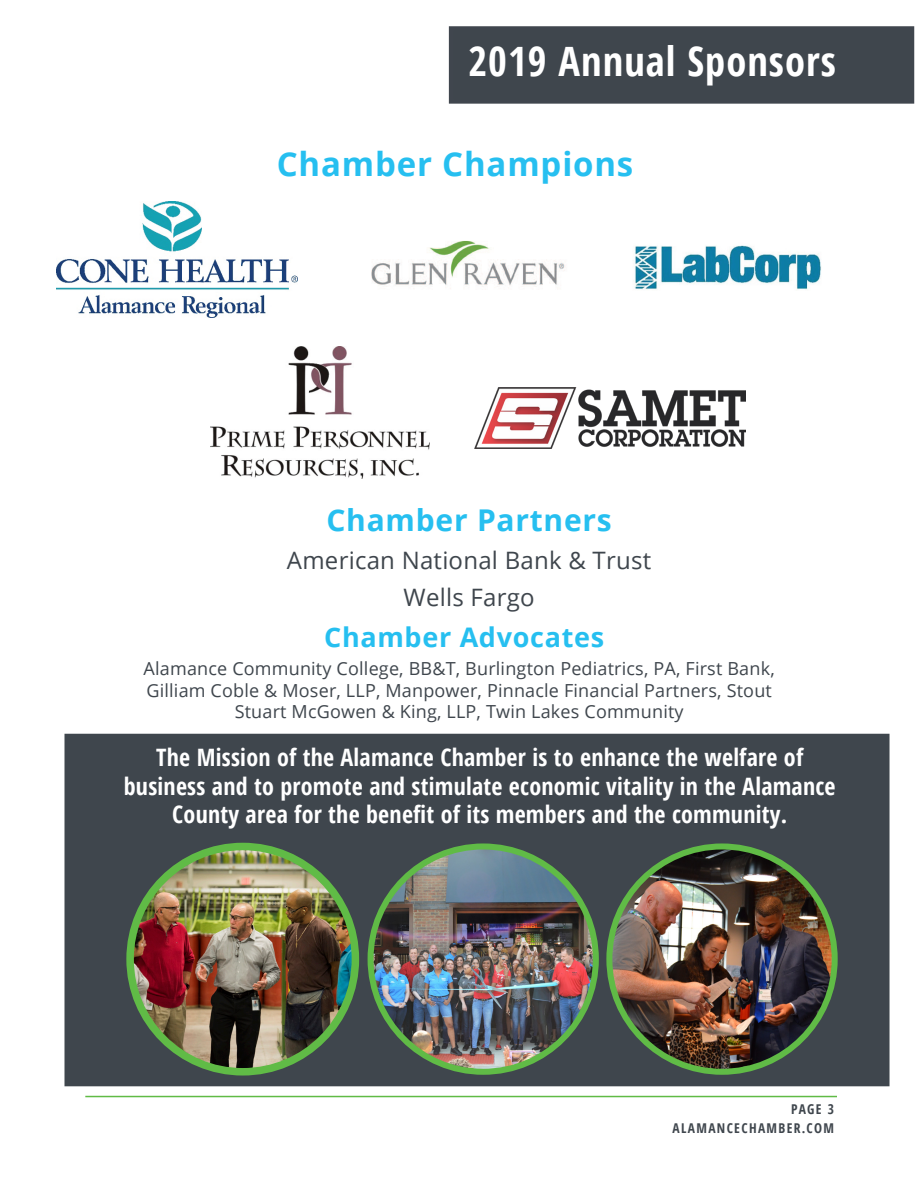
<style>
.page{position:relative;width:918px;height:1188px;background:#fff}
.page>*{position:absolute;margin:0;border:0;box-sizing:border-box;transform-origin:0 0}
.t1{font:700 condensed 40.5px "Open Sans";letter-spacing:.025em;color:#fff}
.Deck{font:700 33px "Open Sans";letter-spacing:.025em;color:#26bff0}
.Deck-2{font:700 30px "Open Sans";letter-spacing:.025em;color:#26bff0}
.Deck-3{font:700 27px "Open Sans";letter-spacing:.025em;color:#26bff0}
.Copy{font:700 condensed 24px/28.8px "Open Sans";letter-spacing:.01em;color:#fff;text-align:center}
.Deck-4{font:24px "Open Sans";letter-spacing:.01em;color:#3f464d}
.Copy-2{font:18px/21.6px "Open Sans";letter-spacing:.01em;color:#3f464d;text-align:center}
.t2{font:700 condensed 13.5px/18.3px "Open Sans";letter-spacing:.1em;color:#3f464d;text-align:right}
</style>
<div class="page">
<div style="left:449px;top:26px;width:465px;height:78px;background:#3f464d;border:4px solid #40464e"></div>
<img style="left:57px;top:202px;width:241px;height:115px">
<img style="left:371px;top:241px;width:194px;height:48px">
<img style="left:634px;top:245px;width:187px;height:45px">
<img style="left:210px;top:347px;width:219px;height:132px">
<img style="left:474px;top:388px;width:271px;height:60px">
<div style="left:64px;top:734px;width:826px;height:352px;background:#3f464d;border:2px solid #3f464d"></div>
<img style="left:371px;top:846px;width:225px;height:226px;border-radius:113px">
<div style="left:368px;top:843px;width:231px;height:232px;border:6px solid #60bb46;border-radius:50%"></div>
<img style="left:130px;top:846px;width:225px;height:226px;border-radius:113px">
<div style="left:126px;top:843px;width:233px;height:233px;border:8px solid #60bb46;border-radius:50%"></div>
<img style="left:609px;top:846px;width:226px;height:226px;border-radius:113px">
<div style="left:606px;top:843px;width:232px;height:232px;border:6px solid #60bb46;border-radius:50%"></div>
<hr style="left:85px;top:1096px;width:752px;height:1px;background:#60bb46">
<p class="t1" style="left:469px;top:33px;width:369px">2019 Annual Sponsors</p>
<p class="Deck" style="left:277px;top:141px;width:358px">Chamber Champions</p>
<p class="Deck-2" style="left:326px;top:499px;width:287px">Chamber Partners</p>
<p class="Deck-4" style="left:287px;top:544px;width:366px">American National Bank &amp; Trust</p>
<p class="Deck-4" style="left:404px;top:581px;width:133px">Wells Fargo</p>
<p class="Deck-3" style="left:324px;top:618px;width:281px">Chamber Advocates</p>
<p class="Copy-2" style="left:144px;top:657px;width:633px">Alamance Community College, BB&amp;T, Burlington Pediatrics, PA, First Bank,<br>Gilliam Coble &amp; Moser, LLP, Manpower, Pinnacle Financial Partners, Stout<br>Stuart McGowen &amp; King, LLP, Twin Lakes Community</p>
<p class="Copy" style="left:124px;top:742px;width:713px">The Mission of the Alamance Chamber is to enhance the welfare of business and to promote and stimulate economic vitality in the Alamance<br>County area for the benefit of its members and the community.</p>
<p class="t2" style="left:673px;top:1100px;width:163px">PAGE 3<br>ALAMANCECHAMBER.COM</p>
</div>
